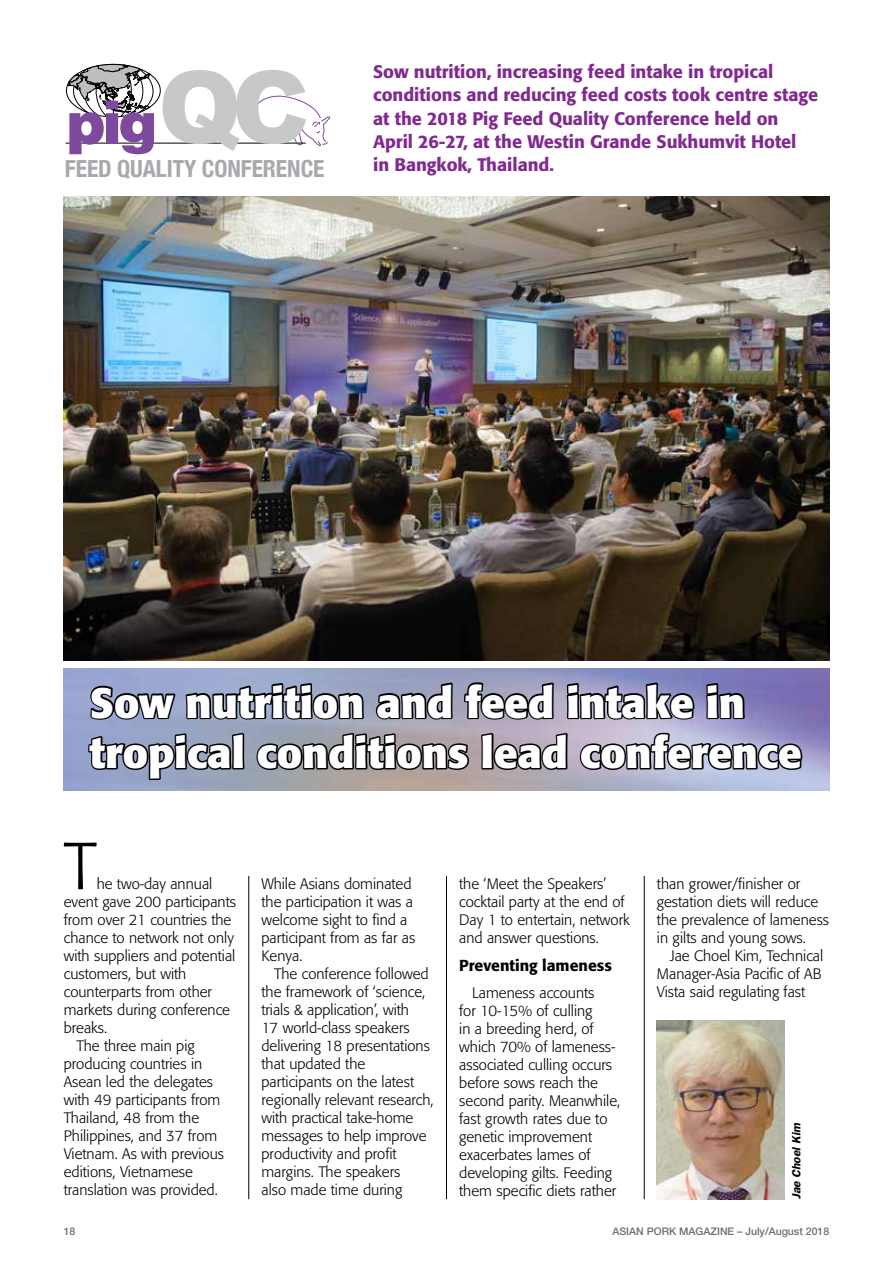
<style>
.page{position:relative;width:893px;height:1263px;background:#fff}
.page>*{position:absolute;margin:0;border:0;box-sizing:border-box;transform-origin:0 0}
.t1{font:300 65.85px "Formata";color:#000}
.t2{font:900 58.5px "Helvetica";color:#7d4a9d}
.t3{font:700 42px/50.4px "Formata";color:#fff}
.t4{font:700 condensed 23.55px "Helvetica Neue";letter-spacing:-.005em;color:#a7a9ac}
.t5{font:500 18px/23.2px "Formata";color:#812990}
.t6{font:500 15.75px "Formata";color:#000}
.t7{font:300 15px/18px "Formata";color:#000}
.t8{font:italic 600 12px "Franklin Gothic";color:#000}
.t9{font:500 10.5px "Helvetica Neue LT";color:#6d6e71}
</style>
<div class="page">
<img style="left:64px;top:669px;width:765px;height:122px">
<svg style="left:66px;top:64px;width:265px;height:87px"></svg>
<svg style="left:87px;top:660px;width:717px;height:122px;background:#83849a"></svg>
<img style="left:64px;top:197px;width:765px;height:463px">
<img style="left:657px;top:1020px;width:127px;height:179px">
<hr style="left:248px;top:876px;width:1px;height:323px;background:#000">
<hr style="left:446px;top:876px;width:1px;height:323px;background:#000">
<hr style="left:644px;top:876px;width:1px;height:323px;background:#000">
<h2 class="t2" style="left:67px;top:85px;width:92px">pig</h2>
<h3 class="t4" style="left:65px;top:154px;width:261px">FEED QUALITY CONFERENCE</h3>
<p class="t5" style="left:373px;top:60px;width:447px">Sow nutrition, increasing feed intake in tropical conditions and reducing feed costs took centre stage at the 2018 Pig Feed Quality Conference held on April 26-27, at the Westin Grande Sukhumvit Hotel<br>in Bangkok, Thailand.</p>
<h3 class="t3" style="left:90px;top:677px;width:714px">Sow nutrition and feed intake in tropical conditions lead conference</h3>
<h1 class="t1" style="left:64px;top:827px;width:34px">T</h1>
<p class="t7" style="left:97px;top:875px;width:117px">he two-day annual</p>
<p class="t7" style="left:64px;top:893px;width:174px">event gave 200 participants</p>
<p class="t7" style="left:64px;top:911px;width:169px">from over 21 countries the</p>
<p class="t7" style="left:64px;top:929px;width:172px">chance to network not only</p>
<p class="t7" style="left:64px;top:947px;width:173px">with suppliers and potential</p>
<p class="t7" style="left:64px;top:965px;width:124px">customers, but with</p>
<p class="t7" style="left:64px;top:983px;width:150px">counterparts from other</p>
<p class="t7" style="left:64px;top:1001px;width:168px">markets during conference</p>
<p class="t7" style="left:64px;top:1019px;width:45px">breaks.</p>
<p class="t7" style="left:77px;top:1037px;width:120px">The three main pig</p>
<p class="t7" style="left:64px;top:1055px;width:140px">producing countries in</p>
<p class="t7" style="left:64px;top:1073px;width:151px">Asean led the delegates</p>
<p class="t7" style="left:64px;top:1091px;width:158px">with 49 participants from</p>
<p class="t7" style="left:64px;top:1109px;width:137px">Thailand, 48 from the</p>
<p class="t7" style="left:64px;top:1127px;width:155px">Philippines, and 37 from</p>
<p class="t7" style="left:64px;top:1145px;width:162px">Vietnam. As with previous</p>
<p class="t7" style="left:64px;top:1163px;width:131px">editions, Vietnamese</p>
<p class="t7" style="left:64px;top:1181px;width:156px">translation was provided.</p>
<p class="t7" style="left:261px;top:875px;width:155px">While Asians dominated the participation it was a welcome sight to find a participant from as far as<br>Kenya.</p>
<p class="t7" style="left:261px;top:965px;width:174px;text-indent:13px">The conference followed the framework of ‘science, trials &amp; application’, with<br>17 world-class speakers delivering 18 presentations that updated the participants on the latest regionally relevant research, with practical take-home messages to help improve productivity and profit margins. The speakers<br>also made time during</p>
<p class="t7" style="left:459px;top:875px;width:172px">the ‘Meet the Speakers’ cocktail party at the end of<br>Day 1 to entertain, network and answer questions.</p>
<p class="t6" style="left:459px;top:955px;width:154px">Preventing lameness</p>
<p class="t7" style="left:459px;top:984px;width:162px;text-indent:13px">Lameness accounts<br>for 10-15% of culling<br>in a breeding herd, of which 70% of lameness&shy;associated culling occurs before sows reach the second parity. Meanwhile, fast growth rates due to genetic improvement exacerbates lames of developing gilts. Feeding them specific diets rather</p>
<p class="t7" style="left:657px;top:875px;width:174px">than grower/finisher or gestation diets will reduce the prevalence of lameness in gilts and young sows.</p>
<p class="t7" style="left:657px;top:947px;width:168px;text-align:justify;text-indent:13px">Jae Choel Kim, Technical Manager-Asia Pacific of AB Vista said regulating fast</p>
<p class="t8" style="left:789px;top:1199px;width:78px;rotate:-90deg">Jae Choel Kim</p>
<p class="t9" style="left:64px;top:1225px;width:13px">18</p>
<p class="t9" style="left:612px;top:1225px;width:218px">ASIAN PORK MAGAZINE – July/August 2018</p>
</div>
